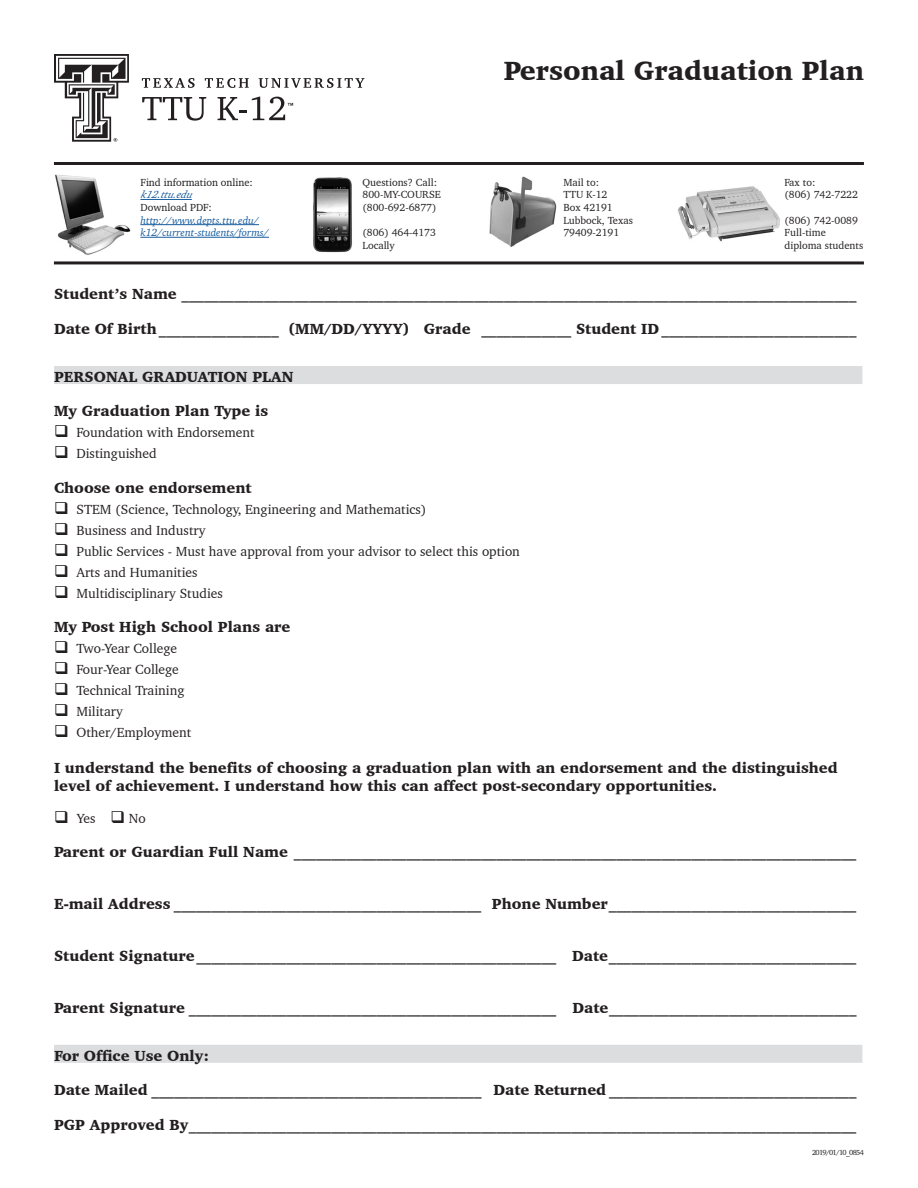
<style>
.page{position:relative;width:918px;height:1188px;background:#fff}
.page>*{position:absolute;margin:0;border:0;box-sizing:border-box;transform-origin:0 0}
.t1{font:900 27px "Charter";color:#231f20}
.t2{font:900 15px/18px "Charter BT";color:#231f20}
.t3{font:900 15px "Charter";color:#231f20}
.t4{font:13.5px "Charter BT";color:#231f20}
.t5{font:10.5px/12.6px "Charter BT";color:#231f20}
.t6{font:italic 10.5px/12.6px "Charter BT Pro";color:#175d9e}
.t7{font:10.5px/12.6px "Charter BT Pro";color:#231f20}
.t8{font:7.5px "Charter BT";letter-spacing:-.085em;color:#231f20}
.s1{font-style:italic;color:#175d9e}
.s2{font-style:normal;color:#231f20}
</style>
<div class="page">
<div style="left:54px;top:366px;width:808px;height:18px;background:#dcdddf"></div>
<div style="left:54px;top:1045px;width:808px;height:18px;background:#dcdddf"></div>
<img style="left:678px;top:186px;width:102px;height:56px">
<img style="left:489px;top:176px;width:68px;height:71px">
<img style="left:313px;top:177px;width:39px;height:76px">
<hr style="left:54px;top:162px;width:810px;height:3px;background:#231f20">
<hr style="left:54px;top:261px;width:810px;height:3px;background:#231f20">
<img style="left:55px;top:174px;width:76px;height:81px">
<svg style="left:54px;top:54px;width:75px;height:88px"></svg>
<svg style="left:142px;top:78px;width:53px;height:10px"></svg>
<svg style="left:205px;top:78px;width:44px;height:10px"></svg>
<svg style="left:259px;top:78px;width:105px;height:10px"></svg>
<svg style="left:142px;top:97px;width:64px;height:24px"></svg>
<svg style="left:218px;top:97px;width:75px;height:23px"></svg>
<hr style="left:140px;top:199px;width:52px;height:1px;background:#175d9e">
<hr style="left:140px;top:224px;width:119px;height:1px;background:#175d9e">
<hr style="left:140px;top:237px;width:129px;height:1px;background:#175d9e">
<p class="t7" style="left:140px;top:176px;width:114px">Find information online: <span class="s1">k12.ttu.edu</span></p>
<p class="t6" style="left:140px;top:201px;width:130px"><span class="s2">Download PDF: </span>http://www.depts.ttu.edu/ k12/current-students/forms/</p>
<p class="t5" style="left:363px;top:176px;width:76px">Questions? Call:</p>
<p class="t5" style="left:363px;top:188px;width:80px">800-MY-COURSE</p>
<p class="t5" style="left:363px;top:201px;width:75px">(800-692-6877)</p>
<p class="t5" style="left:363px;top:226px;width:75px">(806) 464-4173</p>
<p class="t5" style="left:363px;top:239px;width:34px">Locally</p>
<p class="t1" style="left:504px;top:54px;width:362px">Personal Graduation Plan</p>
<p class="t5" style="left:563px;top:176px;width:37px">Mail to:</p>
<p class="t5" style="left:563px;top:188px;width:46px">TTU K-12</p>
<p class="t5" style="left:563px;top:201px;width:51px">Box 42191</p>
<p class="t5" style="left:563px;top:213px;width:71px">Lubbock, Texas<br>79409-2191</p>
<p class="t5" style="left:784px;top:176px;width:32px">Fax to:</p>
<p class="t5" style="left:784px;top:188px;width:75px">(806) 742-7222</p>
<p class="t5" style="left:784px;top:213px;width:75px">(806) 742-0089</p>
<p class="t5" style="left:784px;top:226px;width:80px">Full-time diploma students</p>
<p class="t2" style="left:54px;top:285px;width:804px">Student’s Name __________________________________________________________________________________________</p>
<p class="t2" style="left:54px;top:319px;width:804px">Date Of Birth________________ (MM/DD/YYYY) Grade ____________ Student ID __________________________</p>
<p class="t3" style="left:54px;top:367px;width:241px">PERSONAL GRADUATION PLAN</p>
<p class="t2" style="left:54px;top:402px;width:216px">My Graduation Plan Type is</p>
<p class="t4" style="left:54px;top:424px;width:202px">❑ Foundation with Endorsement</p>
<p class="t4" style="left:54px;top:445px;width:104px">❑ Distinguished</p>
<p class="t2" style="left:54px;top:478px;width:199px">Choose one endorsement</p>
<p class="t4" style="left:54px;top:501px;width:374px">❑ STEM (Science, Technology, Engineering and Mathematics)</p>
<p class="t4" style="left:54px;top:522px;width:153px">❑ Business and Industry</p>
<p class="t4" style="left:54px;top:543px;width:467px">❑ Public Services - Must have approval from your advisor to select this option</p>
<p class="t4" style="left:54px;top:564px;width:145px">❑ Arts and Humanities</p>
<p class="t4" style="left:54px;top:585px;width:170px">❑ Multidisciplinary Studies</p>
<p class="t2" style="left:54px;top:618px;width:238px">My Post High School Plans are</p>
<p class="t4" style="left:54px;top:640px;width:125px">❑ Two-Year College</p>
<p class="t4" style="left:54px;top:661px;width:126px">❑ Four-Year College</p>
<p class="t4" style="left:54px;top:682px;width:132px">❑ Technical Training</p>
<p class="t4" style="left:54px;top:703px;width:70px">❑ Military</p>
<p class="t4" style="left:54px;top:724px;width:139px">❑ Other/Employment</p>
<p class="t2" style="left:54px;top:759px;width:785px">I understand the benefits of choosing a graduation plan with an endorsement and the distinguished level of achievement. I understand how this can affect post-secondary opportunities.</p>
<p class="t4" style="left:54px;top:810px;width:93px">❑ Yes ❑ No</p>
<p class="t2" style="left:54px;top:843px;width:804px">Parent or Guardian Full Name ___________________________________________________________________________</p>
<p class="t2" style="left:54px;top:895px;width:804px">E-mail Address _________________________________________ Phone Number_________________________________</p>
<p class="t2" style="left:54px;top:946px;width:804px">Student Signature________________________________________________ Date_________________________________</p>
<p class="t2" style="left:54px;top:998px;width:804px">Parent Signature _________________________________________________ Date_________________________________</p>
<p class="t3" style="left:54px;top:1046px;width:157px">For Office Use Only:</p>
<p class="t2" style="left:54px;top:1081px;width:804px">Date Mailed ____________________________________________ Date Returned _________________________________</p>
<p class="t2" style="left:54px;top:1115px;width:804px">PGP Approved By_________________________________________________________________________________________</p>
<p class="t8" style="left:812px;top:1147px;width:53px">2019/01/10_0854</p>
</div>
